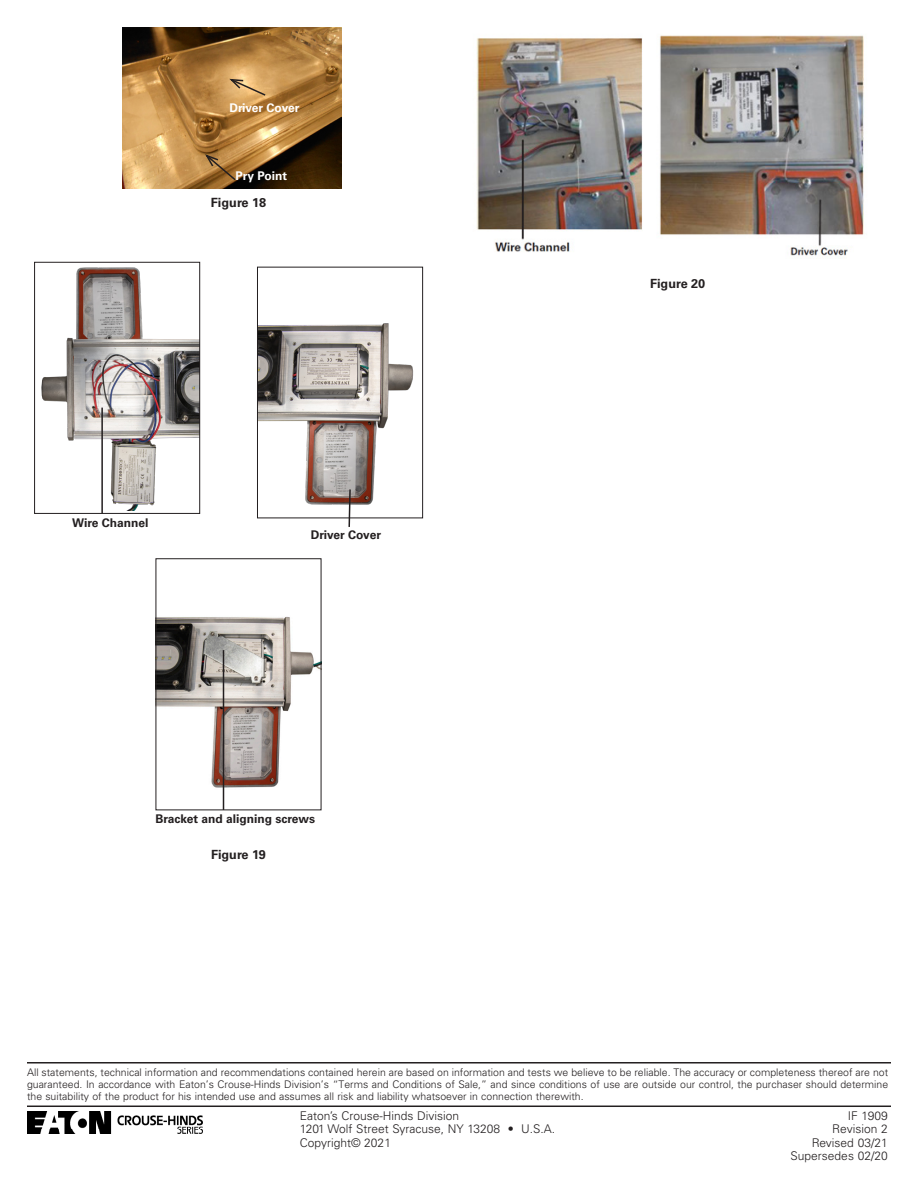
<style>
.page{position:relative;width:918px;height:1188px;background:#fff}
.page>*{position:absolute;margin:0;border:0;box-sizing:border-box;transform-origin:0 0}
.t1{font:700 12.75px "Univers LT Std";color:#231f20}
.t2{font:700 12.6px "Univers LT Std";color:#231f20}
.t3{font:300 12px "Univers LT Std";color:#231f20}
.t4{font:700 12px "Univers LT Std";color:#231f20}
.t5{font:700 12px "Univers LT Std";color:#fff}
.t6{font:300 10.5px/12px "Univers LT Std";color:#231f20;text-align:justify}
</style>
<div class="page">
<img style="left:122px;top:27px;width:220px;height:162px">
<svg style="left:227px;top:78px;width:40px;height:19px"></svg>
<svg style="left:203px;top:153px;width:34px;height:29px"></svg>
<img style="left:41px;top:267px;width:157px;height:243px">
<div style="left:34px;top:262px;width:166px;height:252px;border:1px solid #231f20"></div>
<hr style="left:101px;top:408px;width:2px;height:105px;background:#231f20">
<img style="left:259px;top:323px;width:155px;height:182px">
<div style="left:257px;top:267px;width:166px;height:251px;border:1px solid #231f20"></div>
<svg style="left:348px;top:488px;width:4px;height:39px"></svg>
<img style="left:158px;top:616px;width:161px;height:173px">
<div style="left:156px;top:558px;width:165px;height:252px;border:1px solid #231f20"></div>
<hr style="left:223px;top:650px;width:1px;height:160px;background:#231f20">
<hr style="left:27px;top:1106px;width:864px;height:1px;background:#231f20">
<hr style="left:27px;top:1062px;width:864px;height:2px;background:#231f20">
<img style="left:27px;top:1111px;width:175px;height:23px">
<img style="left:476px;top:35px;width:388px;height:222px">
<p class="t5" style="left:229px;top:101px;width:72px">Driver Cover</p>
<p class="t5" style="left:236px;top:169px;width:53px">Pry Point</p>
<p class="t1" style="left:211px;top:195px;width:57px">Figure 18</p>
<p class="t4" style="left:72px;top:515px;width:78px">Wire Channel</p>
<p class="t4" style="left:311px;top:527px;width:72px">Driver Cover</p>
<p class="t4" style="left:156px;top:812px;width:161px">Bracket and aligning screws</p>
<p class="t2" style="left:211px;top:847px;width:56px">Figure 19</p>
<p class="t2" style="left:650px;top:276px;width:57px">Figure 20</p>
<p class="t6" style="left:27px;top:1066px;width:863px">All statements, technical information and recommendations contained herein are based on information and tests we believe to be reliable. The accuracy or completeness thereof are not guaranteed. In accordance with Eaton’s Crouse-Hinds Division’s “Terms and Conditions of Sale,” and since conditions of use are outside our control, the purchaser should determine the suitability of the product for his intended use and assumes all risk and liability whatsoever in connection therewith.</p>
<p class="t3" style="left:300px;top:1108px;width:161px">Eaton’s Crouse-Hinds Division</p>
<p class="t3" style="left:848px;top:1108px;width:41px">IF 1909</p>
<p class="t3" style="left:300px;top:1122px;width:257px">1201 Wolf Street Syracuse, NY 13208 • U.S.A.</p>
<p class="t3" style="left:832px;top:1122px;width:57px">Revision 2</p>
<p class="t3" style="left:300px;top:1135px;width:93px">Copyright© 2021</p>
<p class="t3" style="left:812px;top:1135px;width:77px">Revised 03/21</p>
<p class="t3" style="left:791px;top:1149px;width:99px">Supersedes 02/20</p>
</div>
